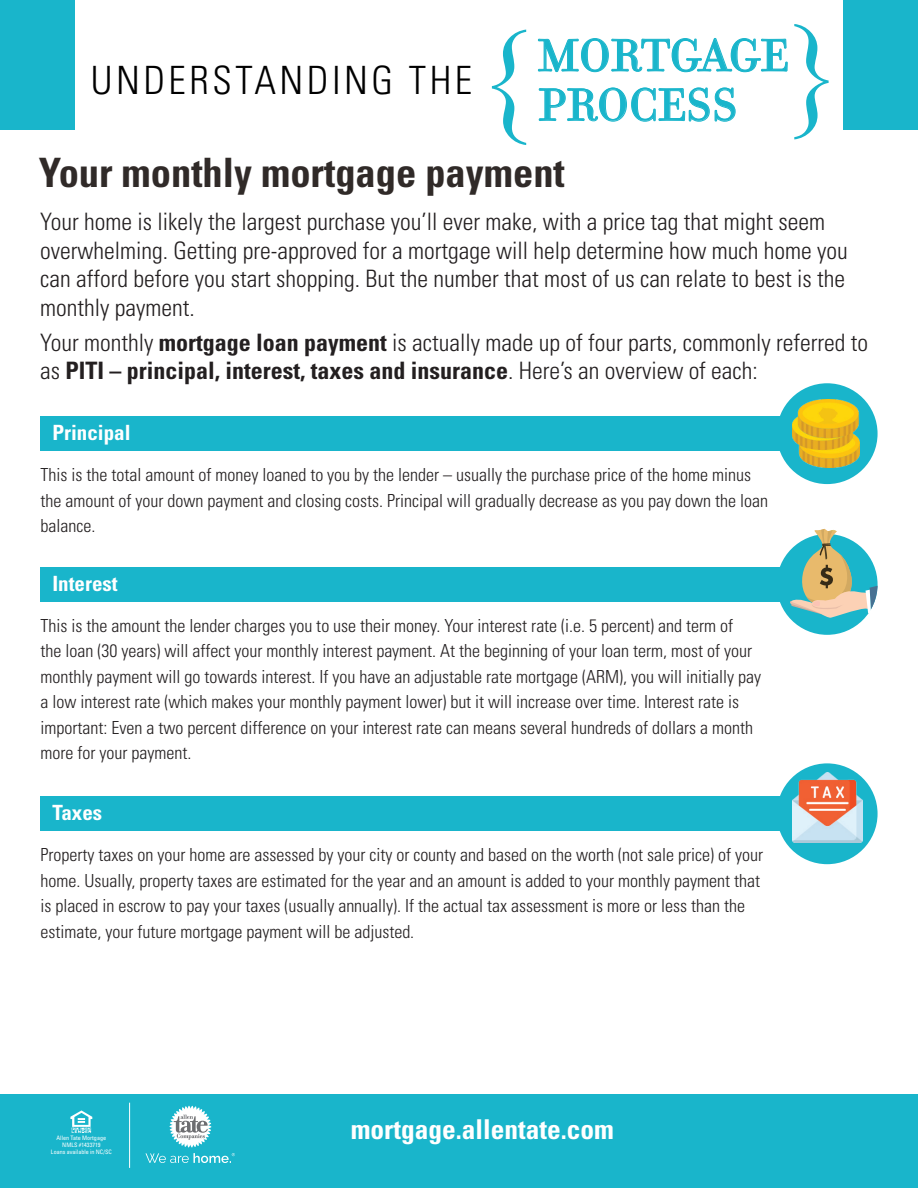
<style>
.page{position:relative;width:918px;height:1188px;background:#fff}
.page>*{position:absolute;margin:0;border:0;box-sizing:border-box;transform-origin:0 0}
.t1{font:125.85px "Baskerville";color:#19b5cb}
.t2{font:49.2px "Filosofia Unicase OT";color:#19b5cb}
.t3{font:700 condensed 40.5px "Univers";color:#302a28}
.t4{font:300 condensed 39px "Univers";letter-spacing:.09em;color:#000}
.t5{font:700 condensed 27.3px "Univers";color:#fff}
.t6{font:300 condensed 24px/28.5px "Univers LT Std";color:#231f20}
.t7{font:700 condensed 24px "Univers";color:#231f20}
.t8{font:700 condensed 21px "Univers";color:#fff}
.t9{font:300 condensed 18px/25.5px "Univers LT Std";color:#231f20}
.t10{font:condensed 6.15px/7.1px "Univers";color:#fff;text-align:center}
.s1{font-family:"Univers";font-weight:700}
.s2{font-family:"Univers LT Std";font-weight:300}
</style>
<div class="page">
<div style="left:40px;top:417px;width:798px;height:34px;background:#19b5cb"></div>
<div style="left:40px;top:567px;width:798px;height:35px;background:#19b5cb"></div>
<div style="left:40px;top:797px;width:798px;height:34px;background:#19b5cb"></div>
<div style="left:0;top:1094px;width:918px;height:94px;background:#19b5cb"></div>
<svg style="left:70px;top:1110px;width:22px;height:23px"></svg>
<hr style="left:129px;top:1103px;width:1px;height:65px;background:#fff">
<svg style="left:170px;top:1106px;width:41px;height:41px"></svg>
<svg style="left:146px;top:1153px;width:89px;height:10px"></svg>
<div style="left:777px;top:383px;width:101px;height:101px;background:#19b5cb;border-radius:50%"></div>
<div style="left:777px;top:534px;width:101px;height:101px;background:#19b5cb;border-radius:50%"></div>
<div style="left:777px;top:763px;width:101px;height:101px;background:#19b5cb;border-radius:50%"></div>
<img style="left:792px;top:773px;width:70px;height:70px">
<img style="left:792px;top:400px;width:68px;height:67px">
<svg style="left:790px;top:529px;width:88px;height:89px"></svg>
<svg style="left:538px;top:38px;width:250px;height:34px"></svg>
<svg style="left:538px;top:87px;width:198px;height:35px"></svg>
<div style="left:843px;top:0;width:75px;height:130px;background:#19b5cb"></div>
<div style="left:0;top:0;width:75px;height:130px;background:#19b5cb"></div>
<h3 class="t4" style="left:91px;top:57px;width:383px">UNDERSTANDING THE</h3>
<h1 class="t1" style="left:479px;top:-6px;width:62px">{</h1>
<h1 class="t1" style="left:842px;top:176px;width:62px;rotate:-180deg">{</h1>
<h2 class="t2" style="left:537px;top:28px;width:253px">MORTGAGE</h2>
<h2 class="t2" style="left:537px;top:78px;width:202px">PROCESS</h2>
<h3 class="t3" style="left:39px;top:148px;width:528px">Your monthly mortgage payment</h3>
<p class="t6" style="left:40px;top:208px;width:809px">Your home is likely the largest purchase you’ll ever make, with a price tag that might seem overwhelming. Getting pre-approved for a mortgage will help determine how much home you can afford before you start shopping. But the number that most of us can relate to best is the monthly payment.</p>
<h3 class="t6" style="left:40px;top:328px;width:829px">Your monthly <span class="s1">mortgage loan payment</span> is actually made up of four parts, commonly referred to</h3>
<h3 class="t7" style="left:40px;top:356px;width:719px"><span class="s2">as</span> PITI – principal, interest, taxes and insurance<span class="s2">. Here’s an overview of each:</span></h3>
<p class="t8" style="left:52px;top:420px;width:80px">Principal</p>
<p class="t9" style="left:40px;top:462px;width:729px">This is the total amount of money loaned to you by the lender – usually the purchase price of the home minus the amount of your down payment and closing costs. Principal will gradually decrease as you pay down the loan balance.</p>
<p class="t8" style="left:52px;top:571px;width:67px">Interest</p>
<p class="t9" style="left:40px;top:613px;width:722px">This is the amount the lender charges you to use their money. Your interest rate (i.e. 5 percent) and term of<br>the loan (30 years) will affect your monthly interest payment. At the beginning of your loan term, most of your monthly payment will go towards interest. If you have an adjustable rate mortgage (ARM), you will initially pay a low interest rate (which makes your monthly payment lower) but it will increase over time. Interest rate is important: Even a two percent difference on your interest rate can means several hundreds of dollars a month more for your payment.</p>
<p class="t8" style="left:52px;top:800px;width:51px">Taxes</p>
<p class="t9" style="left:40px;top:842px;width:724px">Property taxes on your home are assessed by your city or county and based on the worth (not sale price) of your home. Usually, property taxes are estimated for the year and an amount is added to your monthly payment that is placed in escrow to pay your taxes (usually annually). If the actual tax assessment is more or less than the estimate, your future mortgage payment will be adjusted.</p>
<p class="t10" style="left:51px;top:1135px;width:62px">Allen Tate Mortgage<br>NMLS #1433719<br>Loans available in NC/SC</p>
<h3 class="t5" style="left:351px;top:1112px;width:265px">mortgage.allentate.com</h3>
</div>
